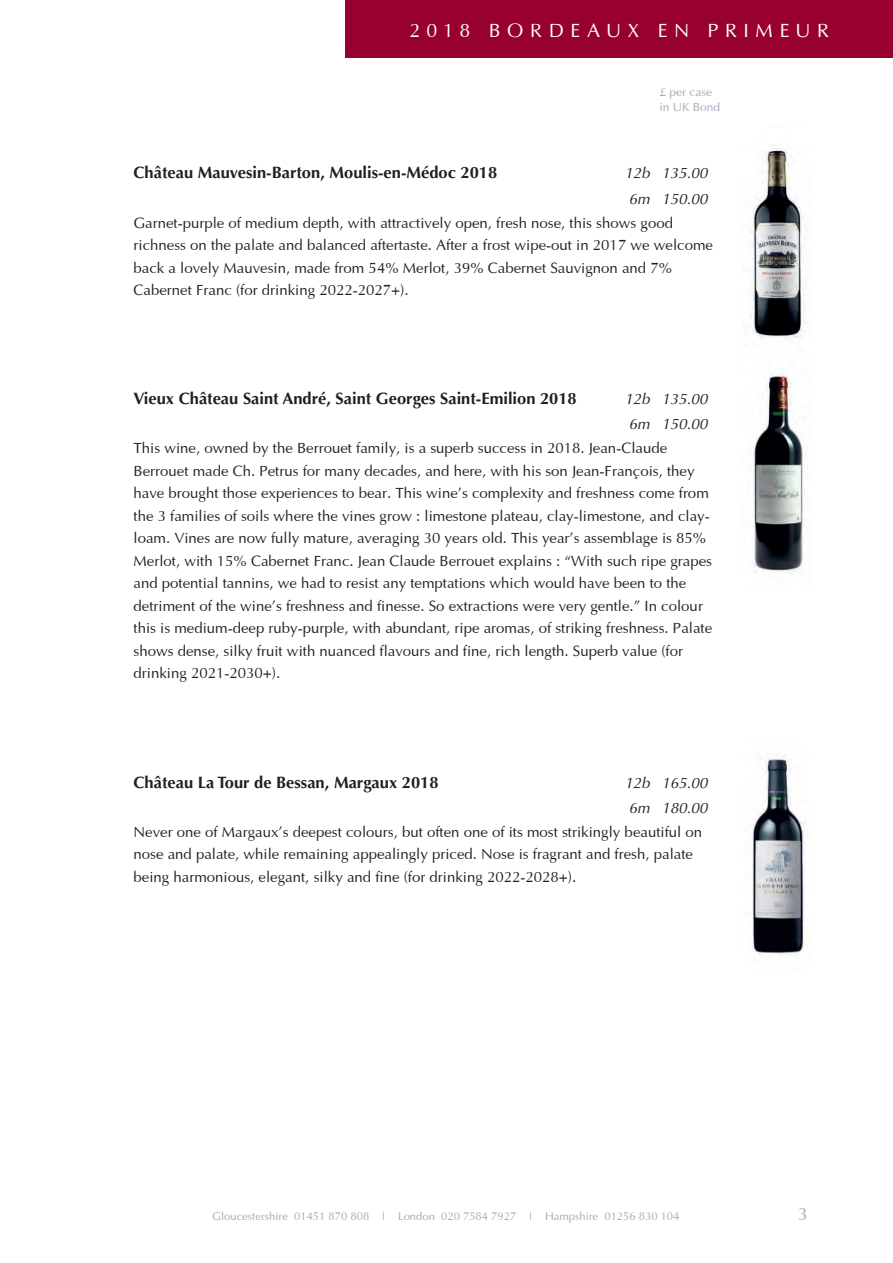
<style>
.page{position:relative;width:893px;height:1263px;background:#fff}
.page>*{position:absolute;margin:0;border:0;box-sizing:border-box;transform-origin:0 0}
.t1{font:19.5px "Optima";letter-spacing:.33em;color:#fff}
.t2{font:18px "Optima";color:#a1aab9}
.t3{font:700 16.5px "Optima";color:#231f20}
.t4{font:15px/22.5px "Optima";color:#231f20}
.t5{font:italic 15px/25.2px "Optima";color:#231f20}
.t6{font:12px/14.4px "Optima";color:#a1aab9}
.t7{font:11.25px "Optima";color:#a1aab9}
</style>
<div class="page">
<div style="left:346px;top:0;width:547px;height:58px;background:#98012d"></div>
<img style="left:748px;top:369px;width:60px;height:204px">
<img style="left:748px;top:145px;width:63px;height:197px">
<img style="left:748px;top:753px;width:60px;height:204px">
<h1 class="t1" style="left:409px;top:16px;width:421px">2018 BORDEAUX EN PRIMEUR</h1>
<p class="t6" style="left:659px;top:84px;width:62px">£ per case in UK Bond</p>
<p class="t3" style="left:134px;top:163px;width:365px">Château Mauvesin-Barton, Moulis-en-Médoc 2018</p>
<p class="t5" style="left:625px;top:161px;width:84px">12b 135.00<br>6m 150.00</p>
<p class="t4" style="left:134px;top:210px;width:581px">Garnet-purple of medium depth, with attractively open, fresh nose, this shows good richness on the palate and balanced aftertaste. After a frost wipe-out in 2017 we welcome back a lovely Mauvesin, made from 54% Merlot, 39% Cabernet Sauvignon and 7% Cabernet Franc (for drinking 2022-2027+).</p>
<p class="t3" style="left:134px;top:389px;width:445px">Vieux Château Saint André, Saint Georges Saint-Emilion 2018</p>
<p class="t5" style="left:625px;top:387px;width:84px">12b 135.00<br>6m 150.00</p>
<p class="t4" style="left:134px;top:436px;width:580px">This wine, owned by the Berrouet family, is a superb success in 2018. Jean-Claude Berrouet made Ch. Petrus for many decades, and here, with his son Jean-François, they have brought those experiences to bear. This wine’s complexity and freshness come from the 3 families of soils where the vines grow : limestone plateau, clay-limestone, and clay&shy;loam. Vines are now fully mature, averaging 30 years old. This year’s assemblage is 85% Merlot, with 15% Cabernet Franc. Jean Claude Berrouet explains : “With such ripe grapes and potential tannins, we had to resist any temptations which would have been to the detriment of the wine’s freshness and finesse. So extractions were very gentle.” In colour this is medium-deep ruby-purple, with abundant, ripe aromas, of striking freshness. Palate shows dense, silky fruit with nuanced flavours and fine, rich length. Superb value (for drinking 2021-2030+).</p>
<p class="t3" style="left:134px;top:772px;width:306px">Château La Tour de Bessan, Margaux 2018</p>
<p class="t5" style="left:625px;top:770px;width:84px">12b 165.00<br>6m 180.00</p>
<p class="t4" style="left:134px;top:819px;width:570px">Never one of Margaux’s deepest colours, but often one of its most strikingly beautiful on nose and palate, while remaining appealingly priced. Nose is fragrant and fresh, palate being harmonious, elegant, silky and fine (for drinking 2022-2028+).</p>
<p class="t7" style="left:212px;top:1208px;width:469px">Gloucestershire 01451 870 808 | London 020 7584 7927 | Hampshire 01256 830 104</p>
<p class="t2" style="left:798px;top:1201px;width:12px">3</p>
</div>
